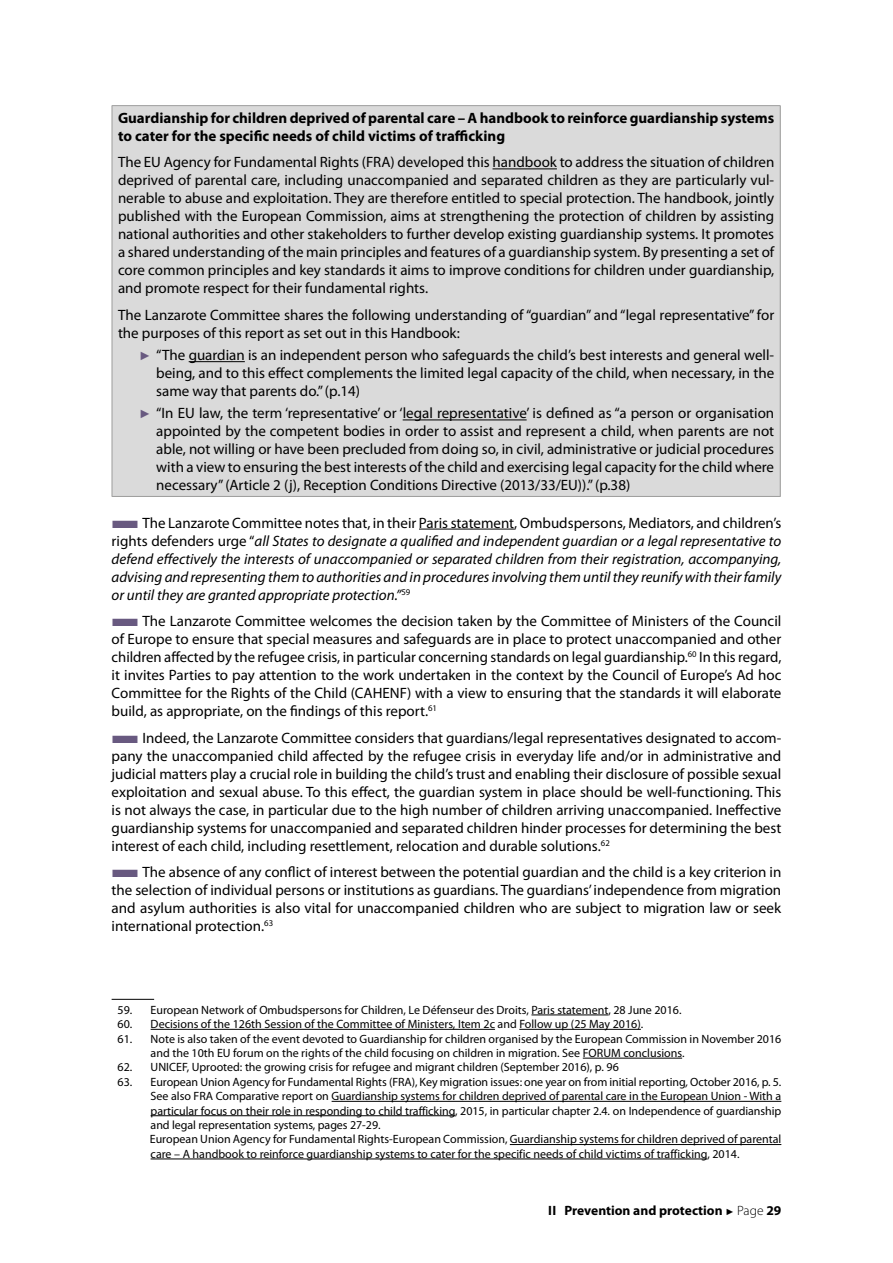
<style>
.page{position:relative;width:893px;height:1263px;background:#fff}
.page>*{position:absolute;margin:0;border:0;box-sizing:border-box;transform-origin:0 0}
.t1{font:15px/18px "Myriad Pro";color:#000;text-align:justify}
.t2{font:italic 15px/18px "Myriad Pro";color:#000;text-align:justify}
.t3{font:700 15px/18px "Myriad Pro";color:#000}
.t4{font:700 13.5px "Myriad Pro";color:#000}
.t5{font:12px/14.4px "Myriad Pro";color:#000}
.s1{font-family:"Arial";font-size:12px;color:#685980}
.s2{color:#685980}
.s3{font-style:normal}
.s4{font-style:italic}
.s5{font-family:"Arial";font-weight:400;font-size:9px}
.s6{font-weight:300}
</style>
<div class="page">
<hr style="left:419px;top:529px;width:95px;height:1px;background:#000">
<div style="left:112px;top:106px;width:668px;height:390px;background:#dadada"></div>
<hr style="left:112px;top:105px;width:669px;height:1px;background:#9d9d9c">
<hr style="left:112px;top:106px;width:1px;height:390px;background:#9d9d9c">
<hr style="left:780px;top:106px;width:1px;height:390px;background:#9d9d9c">
<hr style="left:112px;top:496px;width:669px;height:1px;background:#9d9d9c">
<hr style="left:492px;top:168px;width:65px;height:1px;background:#000">
<hr style="left:189px;top:361px;width:56px;height:1px;background:#000">
<hr style="left:403px;top:419px;width:124px;height:1px;background:#000">
<hr style="left:112px;top:999px;width:42px;height:1px;background:#000">
<hr style="left:531px;top:1014px;width:77px;height:1px;background:#000">
<hr style="left:151px;top:1029px;width:344px;height:1px;background:#000">
<hr style="left:519px;top:1029px;width:122px;height:1px;background:#000">
<hr style="left:583px;top:1058px;width:99px;height:1px;background:#000">
<hr style="left:332px;top:1101px;width:449px;height:1px;background:#000">
<hr style="left:151px;top:1115px;width:304px;height:1px;background:#000">
<hr style="left:510px;top:1144px;width:271px;height:1px;background:#000">
<hr style="left:151px;top:1158px;width:556px;height:1px;background:#000">
<p class="t3" style="left:118px;top:108px;width:658px">Guardianship for children deprived of parental care – A handbook to reinforce guardianship systems to cater for the specific needs of child victims of trafficking</p>
<p class="t1" style="left:118px;top:153px;width:658px">The EU Agency for Fundamental Rights (FRA) developed this handbook to address the situation of children deprived of parental care, including unaccompanied and separated children as they are particularly vul&shy;nerable to abuse and exploitation. They are therefore entitled to special protection. The handbook, jointly published with the European Commission, aims at strengthening the protection of children by assisting national authorities and other stakeholders to further develop existing guardianship systems. It promotes a shared understanding of the main principles and features of a guardianship system. By presenting a set of core common principles and key standards it aims to improve conditions for children under guardianship, and promote respect for their fundamental rights.</p>
<p class="t1" style="left:118px;top:306px;width:658px">The Lanzarote Committee shares the following understanding of “guardian” and “legal representative” for the purposes of this report as set out in this Handbook:</p>
<p class="t1" style="left:156px;top:346px;width:620px;text-indent:-17px"><span class="s1">►</span> “The guardian is an independent person who safeguards the child’s best interests and general well&shy;being, and to this effect complements the limited legal capacity of the child, when necessary, in the same way that parents do.” (p.14)</p>
<p class="t1" style="left:156px;top:404px;width:619px;text-indent:-17px"><span class="s1">►</span> “In EU law, the term ‘representative’ or ‘legal representative’ is defined as “a person or organisation appointed by the competent bodies in order to assist and represent a child, when parents are not able, not willing or have been precluded from doing so, in civil, administrative or judicial procedures with a view to ensuring the best interests of the child and exercising legal capacity for the child where necessary” (Article 2 (j), Reception Conditions Directive (2013/33/EU)).” (p.38)</p>
<p class="t2" style="left:112px;top:513px;width:671px"><span class="s2">■</span><span class="s3">The Lanzarote Committee notes that, in their Paris statement, Ombudspersons, Mediators, and children’s rights defenders urge “</span>all States to designate a qualified and independent guardian or a legal representative to defend effectively the interests of unaccompanied or separated children from their registration, accompanying, advising and representing them to authorities and in procedures involving them until they reunify with their family or until they are granted appropriate protection.”<sup>59</sup></p>
<p class="t1" style="left:112px;top:612px;width:671px"><span class="s2">■</span>The Lanzarote Committee welcomes the decision taken by the Committee of Ministers of the Council of Europe to ensure that special measures and safeguards are in place to protect unaccompanied and other children affected by the refugee crisis, in particular concerning standards on legal guardianship.<sup>60</sup> In this regard, it invites Parties to pay attention to the work undertaken in the context by the Council of Europe’s Ad hoc Committee for the Rights of the Child (CAHENF) with a view to ensuring that the standards it will elaborate build, as appropriate, on the findings of this report.<sup>61</sup></p>
<p class="t1" style="left:112px;top:728px;width:671px"><span class="s2">■</span>Indeed, the Lanzarote Committee considers that guardians/legal representatives designated to accom&shy;pany the unaccompanied child affected by the refugee crisis in everyday life and/or in administrative and judicial matters play a crucial role in building the child’s trust and enabling their disclosure of possible sexual exploitation and sexual abuse. To this effect, the guardian system in place should be well-functioning. This is not always the case, in particular due to the high number of children arriving unaccompanied. Ineffective guardianship systems for unaccompanied and separated children hinder processes for determining the best interest of each child, including resettlement, relocation and durable solutions.<sup>62</sup></p>
<p class="t1" style="left:112px;top:863px;width:671px"><span class="s2">■</span>The absence of any conflict of interest between the potential guardian and the child is a key criterion in the selection of individual persons or institutions as guardians. The guardians’ independence from migration and asylum authorities is also vital for unaccompanied children who are subject to migration law or seek international protection.<sup>63</sup></p>
<p class="t5" style="left:118px;top:1002px;width:565px">59. European Network of Ombudspersons for Children, Le Défenseur des Droits, Paris statement, 28 June 2016.</p>
<p class="t5" style="left:118px;top:1017px;width:527px">60. Decisions of the 126th Session of the Committee of Ministers, Item 2c and Follow up (25 May 2016).</p>
<p class="t5" style="left:151px;top:1031px;width:632px;text-indent:-33px">61. Note is also taken of the event devoted to Guardianship for children organised by the European Commission in November 2016 and the 10th EU forum on the rights of the child focusing on children in migration. See FORUM conclusions.</p>
<p class="t5" style="left:118px;top:1060px;width:503px">62. UNICEF, Uprooted: the growing crisis for refugee and migrant children (September 2016), p. 96</p>
<p class="t5" style="left:150px;top:1074px;width:633px;text-indent:-32px">63. European Union Agency for Fundamental Rights (FRA), Key migration issues: one year on from initial reporting<span class="s4">,</span> October 2016, p. 5.<br>See also FRA Comparative report on Guardianship systems for children deprived of parental care in the European Union - With a particular focus on their role in responding to child trafficking, 2015, in particular chapter 2.4. on Independence of guardianship and legal representation systems, pages 27-29.<br>European Union Agency for Fundamental Rights-European Commission, Guardianship systems for children deprived of parental care – A handbook to reinforce guardianship systems to cater for the specific needs of child victims of trafficking, 2014.</p>
<p class="t4" style="left:548px;top:1202px;width:235px">II Prevention and protection <span class="s5">►</span> <span class="s6">Page</span> 29</p>
</div>
